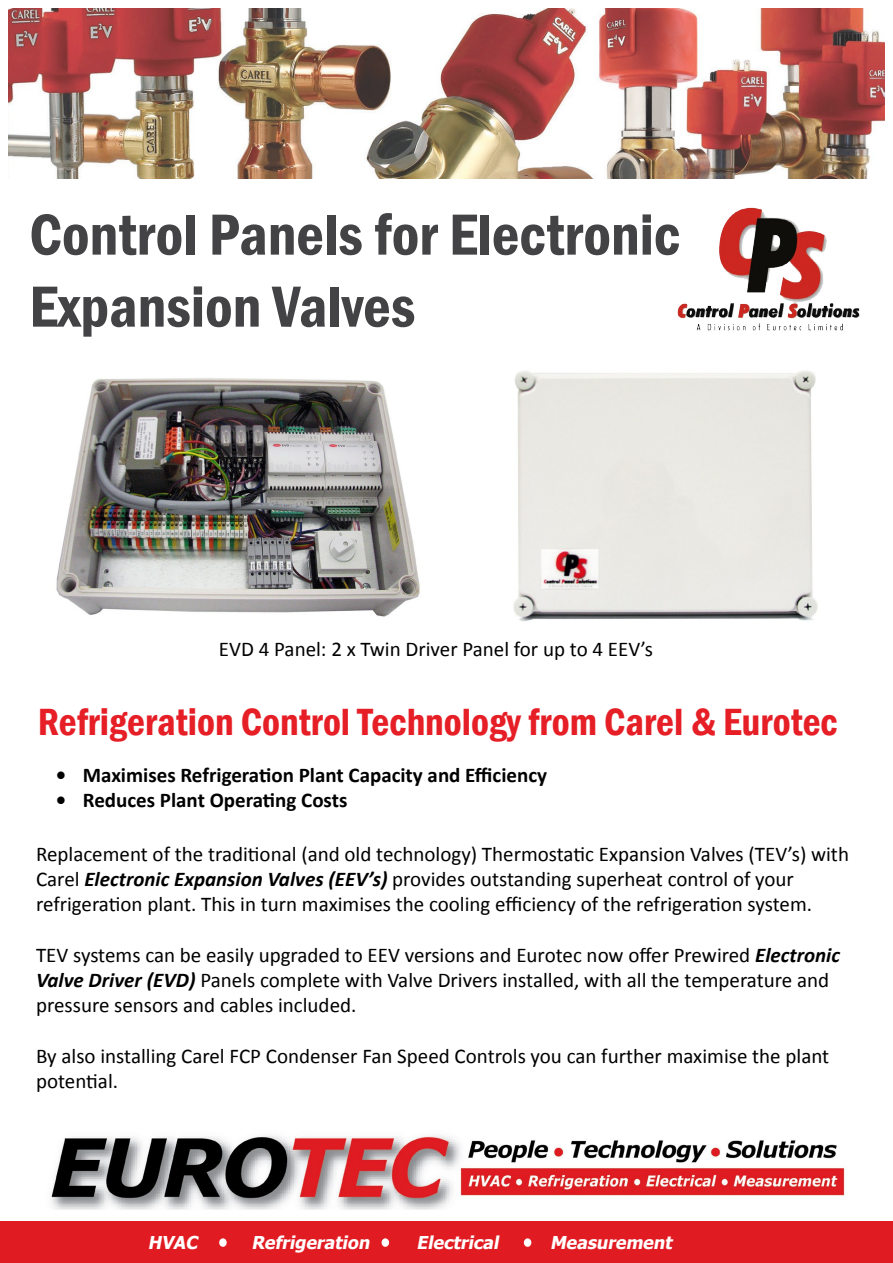
<style>
.page{position:relative;width:893px;height:1263px;background:#fff}
.page>*{position:absolute;margin:0;border:0;box-sizing:border-box;transform-origin:0 0}
.t1{font:600 condensed 60px/72px "Franklin Gothic";color:#434345}
.t2{font:600 condensed 39px "Franklin Gothic";color:#e61e26}
.t3{font:21px/25.2px "Calibri";color:#000}
.t4{font:700 21px "Calibri";color:#000}
.t5{font:italic 700 17.7px "Tahoma";color:#fff}
.s1{font-weight:700;font-style:italic}
</style>
<div class="page">
<img style="left:9px;top:9px;width:875px;height:169px">
<img style="left:56px;top:378px;width:364px;height:239px">
<img style="left:513px;top:370px;width:305px;height:252px">
<img style="left:677px;top:207px;width:183px;height:124px">
<img style="left:51px;top:1135px;width:795px;height:75px">
<div style="left:0;top:1222px;width:893px;height:41px;background:#e11b22"></div>
<div style="left:219px;top:1238px;width:8px;height:9px;background:#fff;border-radius:50%"></div>
<div style="left:382px;top:1238px;width:7px;height:9px;background:#fff;border-radius:50%"></div>
<div style="left:524px;top:1238px;width:7px;height:9px;background:#fff;border-radius:50%"></div>
<h1 class="t1" style="left:29px;top:198px;width:653px">Control Panels for Electronic<br>Expansion Valves</h1>
<p class="t3" style="left:219px;top:636px;width:436px">EVD 4 Panel: 2 x Twin Driver Panel for up to 4 EEV’s</p>
<h2 class="t2" style="left:38px;top:696px;width:802px">Refrigeration Control Technology from Carel &amp; Eurotec</h2>
<p class="t4" style="left:56px;top:761px;width:493px">• Maximises Refrigeration Plant Capacity and Efficiency</p>
<p class="t4" style="left:56px;top:787px;width:293px">• Reduces Plant Operating Costs</p>
<p class="t3" style="left:36px;top:841px;width:814px">Replacement of the traditional (and old technology) Thermostatic Expansion Valves (TEV’s) with<br>Carel <span class="s1">Electronic Expansion Valves (EEV’s)</span> provides outstanding superheat control of your refrigeration plant. This in turn maximises the cooling efficiency of the refrigeration system.</p>
<p class="t3" style="left:36px;top:942px;width:805px">TEV systems can be easily upgraded to EEV versions and Eurotec now offer Prewired <span class="s1">Electronic<br>Valve Driver (EVD)</span> Panels complete with Valve Drivers installed, with all the temperature and pressure sensors and cables included.</p>
<p class="t3" style="left:36px;top:1043px;width:795px">By also installing Carel FCP Condenser Fan Speed Controls you can further maximise the plant potential.</p>
<p class="t5" style="left:148px;top:1230px;width:55px">HVAC</p>
<p class="t5" style="left:251px;top:1230px;width:124px">Refrigeration</p>
<p class="t5" style="left:417px;top:1230px;width:87px">Electrical</p>
<p class="t5" style="left:550px;top:1230px;width:127px">Measurement</p>
</div>
